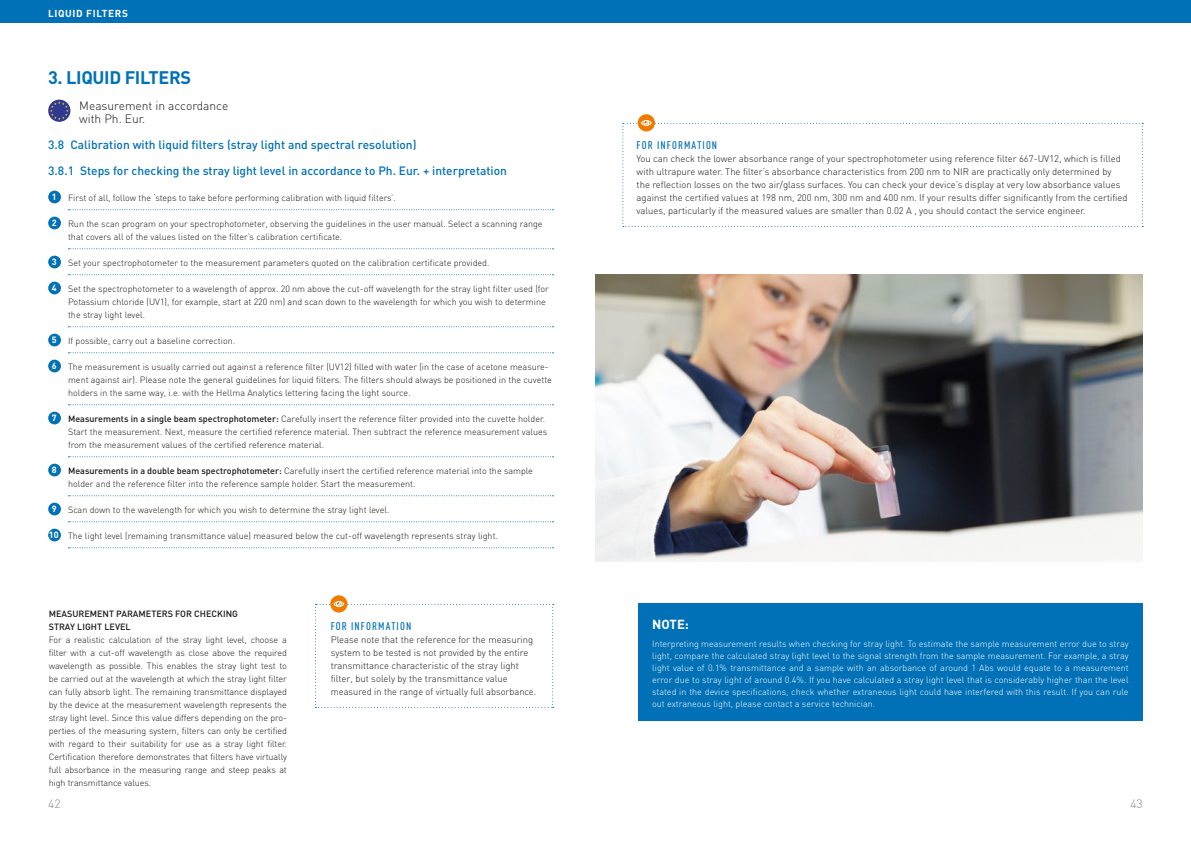
<style>
.page{position:relative;width:1191px;height:842px;background:#fff}
.page>*{position:absolute;margin:0;border:0;box-sizing:border-box;transform-origin:0 0}
.t1{font:700 18px "DIN";letter-spacing:-.02em;color:#0071b6}
.t2{font:700 13px "DIN";color:#fff}
.t3{font:500 12px/26px "DIN";color:#0071b6}
.t4{font:300 12px/13px "DIN";color:#181716}
.t5{font:300 12px "DIN";color:#868786}
.t6{font:500 11px "DIN Cond";letter-spacing:.1em;color:#0071b6}
.t7{font:700 10px "DIN";letter-spacing:.06em;color:#fff}
.t8{font:300 9.5px/13px "DIN";color:#181716}
.t9{font:300 9px/13px "DIN";color:#181716}
.t10{font:300 9px/12px "DIN";color:#fff;text-align:justify}
.t11{font:500 9px/13px "DIN";color:#181716}
.s1{font-weight:700;color:#fff}
.s2{font-weight:500}
</style>
<div class="page">
<div style="left:595px;top:0;width:596px;height:23px;background:#0071b6"></div>
<div style="left:0;top:0;width:595px;height:23px;background:#0071b6"></div>
<img style="left:595px;top:275px;width:547px;height:286px">
<svg style="left:68px;top:209px;width:485px;height:1px"></svg>
<svg style="left:68px;top:248px;width:485px;height:1px"></svg>
<svg style="left:68px;top:274px;width:485px;height:1px"></svg>
<svg style="left:68px;top:326px;width:485px;height:1px"></svg>
<svg style="left:68px;top:352px;width:485px;height:1px"></svg>
<svg style="left:68px;top:404px;width:485px;height:1px"></svg>
<svg style="left:68px;top:456px;width:485px;height:1px"></svg>
<svg style="left:68px;top:495px;width:485px;height:1px"></svg>
<svg style="left:68px;top:521px;width:485px;height:1px"></svg>
<svg style="left:68px;top:547px;width:485px;height:1px"></svg>
<div style="left:48px;top:191px;width:13px;height:12px;background:#0071b6;border-radius:50%"></div>
<div style="left:48px;top:217px;width:13px;height:12px;background:#0071b6;border-radius:50%"></div>
<div style="left:48px;top:256px;width:13px;height:12px;background:#0071b6;border-radius:50%"></div>
<div style="left:48px;top:282px;width:13px;height:12px;background:#0071b6;border-radius:50%"></div>
<div style="left:48px;top:334px;width:13px;height:12px;background:#0071b6;border-radius:50%"></div>
<div style="left:48px;top:360px;width:13px;height:12px;background:#0071b6;border-radius:50%"></div>
<div style="left:48px;top:412px;width:13px;height:12px;background:#0071b6;border-radius:50%"></div>
<div style="left:48px;top:464px;width:13px;height:12px;background:#0071b6;border-radius:50%"></div>
<div style="left:48px;top:503px;width:13px;height:12px;background:#0071b6;border-radius:50%"></div>
<div style="left:48px;top:529px;width:13px;height:12px;background:#0071b6;border-radius:50%"></div>
<div style="left:330px;top:595px;width:17px;height:18px;background:#ef7c00;border-radius:50%"></div>
<svg style="left:315px;top:601px;width:239px;height:107px"></svg>
<div style="left:637px;top:114px;width:18px;height:18px;background:#ef7c00;border-radius:50%"></div>
<svg style="left:622px;top:120px;width:521px;height:107px"></svg>
<div style="left:638px;top:604px;width:504px;height:117px;background:#0071b6"></div>
<svg style="left:48px;top:100px;width:22px;height:22px"></svg>
<svg style="left:50px;top:101px;width:19px;height:19px"></svg>
<p class="t7" style="left:48px;top:7px;width:81px">LIQUID FILTERS</p>
<h1 class="t1" style="left:48px;top:66px;width:144px">3. LIQUID FILTERS</h1>
<h3 class="t4" style="left:79px;top:99px;width:151px">Measurement in accordance with Ph. Eur.</h3>
<h3 class="t3" style="left:48px;top:131px;width:460px">3.8 Calibration with liquid filters (stray light and spectral resolution)<br>3.8.1 Steps for checking the stray light level in accordance to Ph. Eur. + interpretation</h3>
<p class="t9" style="left:52px;top:191px;width:345px"><span class="s1">1</span> First of all, follow the ‘steps to take before performing calibration with liquid filters’.</p>
<p class="t9" style="left:68px;top:217px;width:476px;text-indent:-16px"><span class="s1">2</span> Run the scan program on your spectrophotometer, observing the guidelines in the user manual. Select a scanning range that covers all of the values listed on the filter’s calibration certificate.</p>
<p class="t9" style="left:52px;top:256px;width:439px"><span class="s1">3</span> Set your spectrophotometer to the measurement parameters quoted on the calibration certificate provided.</p>
<p class="t9" style="left:68px;top:282px;width:482px;text-indent:-16px"><span class="s1">4</span> Set the spectrophotometer to a wavelength of approx. 20 nm above the cut-off wavelength for the stray light filter used (for<br>Potassium chloride (UV1), for example, start at 220 nm) and scan down to the wavelength for which you wish to determine the stray light level.</p>
<p class="t9" style="left:52px;top:334px;width:185px"><span class="s1">5</span> If possible, carry out a baseline correction.</p>
<p class="t9" style="left:68px;top:360px;width:485px;text-indent:-16px"><span class="s1">6</span> The measurement is usually carried out against a reference filter (UV12) filled with water (in the case of acetone measure&shy;ment against air). Please note the general guidelines for liquid filters. The filters should always be positioned in the cuvette holders in the same way, i.e. with the Hellma Analytics lettering facing the light source.</p>
<p class="t9" style="left:68px;top:412px;width:481px;text-indent:-16px"><span class="s1">7</span> <span class="s2">Measurements in a single beam spectrophotometer:</span> Carefully insert the reference filter provided into the cuvette holder.<br>Start the measurement. Next, measure the certified reference material. Then subtract the reference measurement values from the measurement values of the certified reference material.</p>
<p class="t9" style="left:68px;top:464px;width:466px;text-indent:-16px"><span class="s1">8</span> <span class="s2">Measurements in a double beam spectrophotometer:</span> Carefully insert the certified reference material into the sample holder and the reference filter into the reference sample holder. Start the measurement.</p>
<p class="t9" style="left:52px;top:503px;width:339px"><span class="s1">9</span> Scan down to the wavelength for which you wish to determine the stray light level.</p>
<p class="t9" style="left:49px;top:529px;width:451px"><span class="s1">10</span> The light level (remaining transmittance value) measured below the cut-off wavelength represents stray light.</p>
<p class="t11" style="left:49px;top:607px;width:191px">MEASUREMENT PARAMETERS FOR CHECKING<br>STRAY LIGHT LEVEL</p>
<p class="t9" style="left:49px;top:633px;width:240px;text-align:justify">For a realistic calculation of the stray light level, choose a filter with a cut-off wavelength as close above the required wavelength as possible. This enables the stray light test to be carried out at the wavelength at which the stray light filter can fully absorb light. The remaining transmittance displayed by the device at the measurement wavelength represents the stray light level. Since this value differs depending on the pro&shy;perties of the measuring system, filters can only be certified with regard to their suitability for use as a stray light filter.<br>Certification therefore demonstrates that filters have virtually full absorbance in the measuring range and steep peaks at high transmittance values.</p>
<p class="t6" style="left:331px;top:619px;width:82px">FOR INFORMATION</p>
<p class="t8" style="left:331px;top:633px;width:207px">Please note that the reference for the measuring system to be tested is not provided by the entire transmittance characteristic of the stray light filter, but solely by the transmittance value measured in the range of virtually full absorbance.</p>
<p class="t6" style="left:636px;top:138px;width:82px">FOR INFORMATION</p>
<p class="t8" style="left:636px;top:152px;width:492px">You can check the lower absorbance range of your spectrophotometer using reference filter 667-UV12, which is filled with ultrapure water. The filter’s absorbance characteristics from 200 nm to NIR are practically only determined by<br>the reflection losses on the two air/glass surfaces. You can check your device’s display at very low absorbance values against the certified values at 198 nm, 200 nm, 300 nm and 400 nm. If your results differ significantly from the certified values, particularly if the measured values are smaller than 0.02 A , you should contact the service engineer.</p>
<h2 class="t2" style="left:652px;top:615px;width:38px">NOTE:</h2>
<p class="t10" style="left:652px;top:637px;width:478px">Interpreting measurement results when checking for stray light. To estimate the sample measurement error due to stray light, compare the calculated stray light level to the signal strength from the sample measurement. For example, a stray light value of 0.1% transmittance and a sample with an absorbance of around 1 Abs would equate to a measurement error due to stray light of around 0.4%. If you have calculated a stray light level that is considerably higher than the level stated in the device specifications, check whether extraneous light could have interfered with this result. If you can rule out extraneous light, please contact a service technician.</p>
<h3 class="t5" style="left:48px;top:796px;width:14px">42</h3>
<h3 class="t5" style="left:1130px;top:796px;width:14px">43</h3>
</div>
